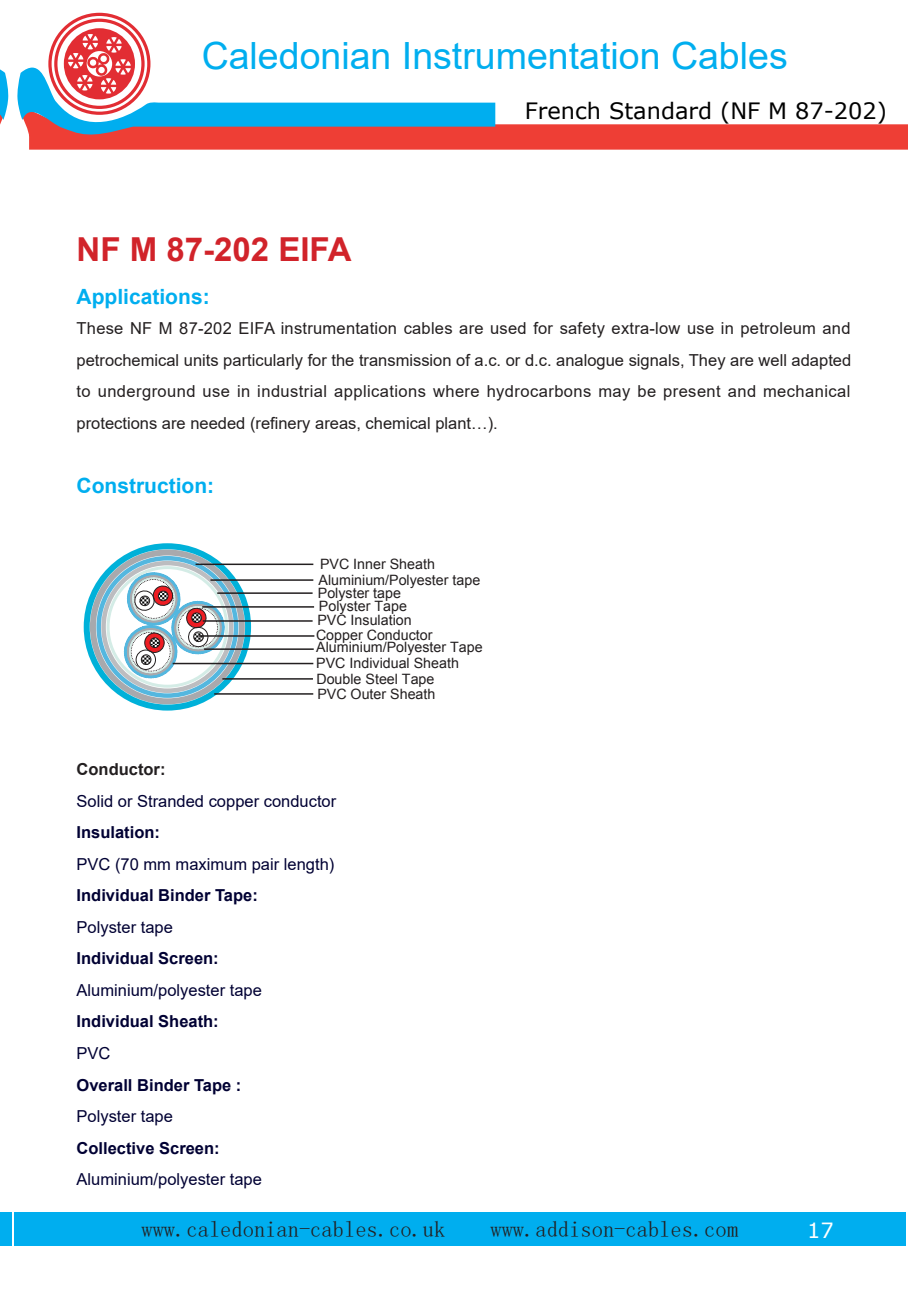
<style>
.page{position:relative;width:919px;height:1289px;background:#fff}
.page>*{position:absolute;margin:0;border:0;box-sizing:border-box;transform-origin:0 0}
.t1{font:37.5px "Arial";color:#00aeef}
.t2{font:700 33px "Arial";color:#d1232a}
.t3{font:22.5px "Sim Sun";color:#231f20}
.t4{font:22.5px "Verdana";color:#000}
.t5{font:700 21px "Arial";color:#00aeef}
.t6{font:21px "Verdana";color:#fff}
.t7{font:16.5px/31.5px "Arial";color:#231f20;text-align:justify}
.t8{font:16.5px "Arial";color:#003}
.t9{font:700 16.5px "Arial";color:#003}
.t10{font:700 16.5px "Arial";color:#231f20}
.t11{font:14.25px/15.8px "Arial";color:#231f20}
</style>
<div class="page">
<svg style="left:0;top:69px;width:9px;height:56px"></svg>
<svg style="left:17px;top:13px;width:890px;height:137px"></svg>
<div style="left:0;top:1211px;width:12px;height:34px;background:#00aeef"></div>
<div style="left:14px;top:1211px;width:891px;height:34px;background:#00aeef"></div>
<svg style="left:121px;top:570px;width:110px;height:110px"></svg>
<div style="left:90px;top:549px;width:155px;height:155px;border:6px solid #a8a9ad;border-radius:50%"></div>
<div style="left:84px;top:543px;width:167px;height:167px;border:6px solid #00b1d9;border-radius:50%"></div>
<hr style="left:222px;top:678px;width:91px;height:1px;background:#231f20">
<div style="left:107px;top:566px;width:121px;height:121px;border:3px solid #d4ece6;border-radius:50%"></div>
<div style="left:101px;top:561px;width:132px;height:132px;border:4px solid #bcbdc0;border-radius:50%"></div>
<div style="left:96px;top:556px;width:142px;height:142px;border:4px solid #54b7df;border-radius:50%"></div>
<hr style="left:198px;top:635px;width:116px;height:1px;background:#231f20">
<hr style="left:203px;top:620px;width:109px;height:1px;background:#231f20">
<hr style="left:202px;top:606px;width:112px;height:1px;background:#231f20">
<hr style="left:204px;top:648px;width:110px;height:2px;background:#231f20">
<hr style="left:173px;top:662px;width:140px;height:2px;background:#231f20">
<hr style="left:217px;top:592px;width:95px;height:2px;background:#231f20">
<hr style="left:210px;top:579px;width:103px;height:2px;background:#231f20">
<hr style="left:195px;top:563px;width:118px;height:2px;background:#231f20">
<hr style="left:214px;top:693px;width:99px;height:1px;background:#231f20">
<h1 class="t1" style="left:202px;top:30px;width:587px">Caledonian Instrumentation Cables</h1>
<h3 class="t4" style="left:525px;top:95px;width:363px">French Standard (NF M 87-202)</h3>
<h2 class="t2" style="left:77px;top:226px;width:277px">NF M 87-202 EIFA</h2>
<p class="t5" style="left:77px;top:282px;width:135px">Applications:</p>
<p class="t7" style="left:77px;top:312px;width:776px">These NF M 87-202 EIFA instrumentation cables are used for safety extra-low use in petroleum and petrochemical units particularly for the transmission of a.c. or d.c. analogue signals, They are well adapted to underground use in industrial applications where hydrocarbons may be present and mechanical protections are needed (refinery areas, chemical plant…).</p>
<p class="t5" style="left:77px;top:471px;width:139px">Construction:</p>
<p class="t11" style="left:320px;top:556px;width:116px">PVC Inner Sheath</p>
<p class="t11" style="left:318px;top:572px;width:163px">Aluminium/Polyester tape</p>
<p class="t11" style="left:318px;top:585px;width:85px">Polyster tape</p>
<p class="t11" style="left:319px;top:598px;width:89px">Polyster Tape</p>
<p class="t11" style="left:316px;top:639px;width:168px">Aluminium/Polyester Tape<br>PVC Individual Sheath</p>
<p class="t11" style="left:317px;top:612px;width:96px">PVC Insulation</p>
<p class="t11" style="left:316px;top:627px;width:118px">Copper Conductor</p>
<p class="t11" style="left:316px;top:671px;width:120px">Double Steel Tape</p>
<p class="t11" style="left:317px;top:686px;width:120px">PVC Outer Sheath</p>
<p class="t10" style="left:77px;top:758px;width:90px">Conductor:</p>
<p class="t8" style="left:77px;top:789px;width:261px">Solid or Stranded copper conductor</p>
<p class="t9" style="left:77px;top:821px;width:85px">Insulation:</p>
<p class="t8" style="left:77px;top:852px;width:259px">PVC (70 mm maximum pair length)</p>
<p class="t9" style="left:77px;top:884px;width:183px">Individual Binder Tape:</p>
<p class="t8" style="left:77px;top:915px;width:98px">Polyster tape</p>
<p class="t9" style="left:77px;top:947px;width:144px">Individual Screen:</p>
<p class="t8" style="left:77px;top:978px;width:187px">Aluminium/polyester tape</p>
<p class="t9" style="left:77px;top:1010px;width:144px">Individual Sheath:</p>
<p class="t8" style="left:77px;top:1041px;width:35px">PVC</p>
<p class="t9" style="left:77px;top:1073px;width:166px">Overall Binder Tape :</p>
<p class="t8" style="left:77px;top:1104px;width:98px">Polyster tape</p>
<p class="t9" style="left:77px;top:1136px;width:145px">Collective Screen:</p>
<p class="t8" style="left:77px;top:1167px;width:187px">Aluminium/polyester tape</p>
<h3 class="t3" style="left:141px;top:1217px;width:305px">www.caledonian-cables.co.uk</h3>
<h3 class="t3" style="left:490px;top:1217px;width:249px">www.addison-cables.com</h3>
<p class="t6" style="left:807px;top:1216px;width:28px">17</p>
</div>
